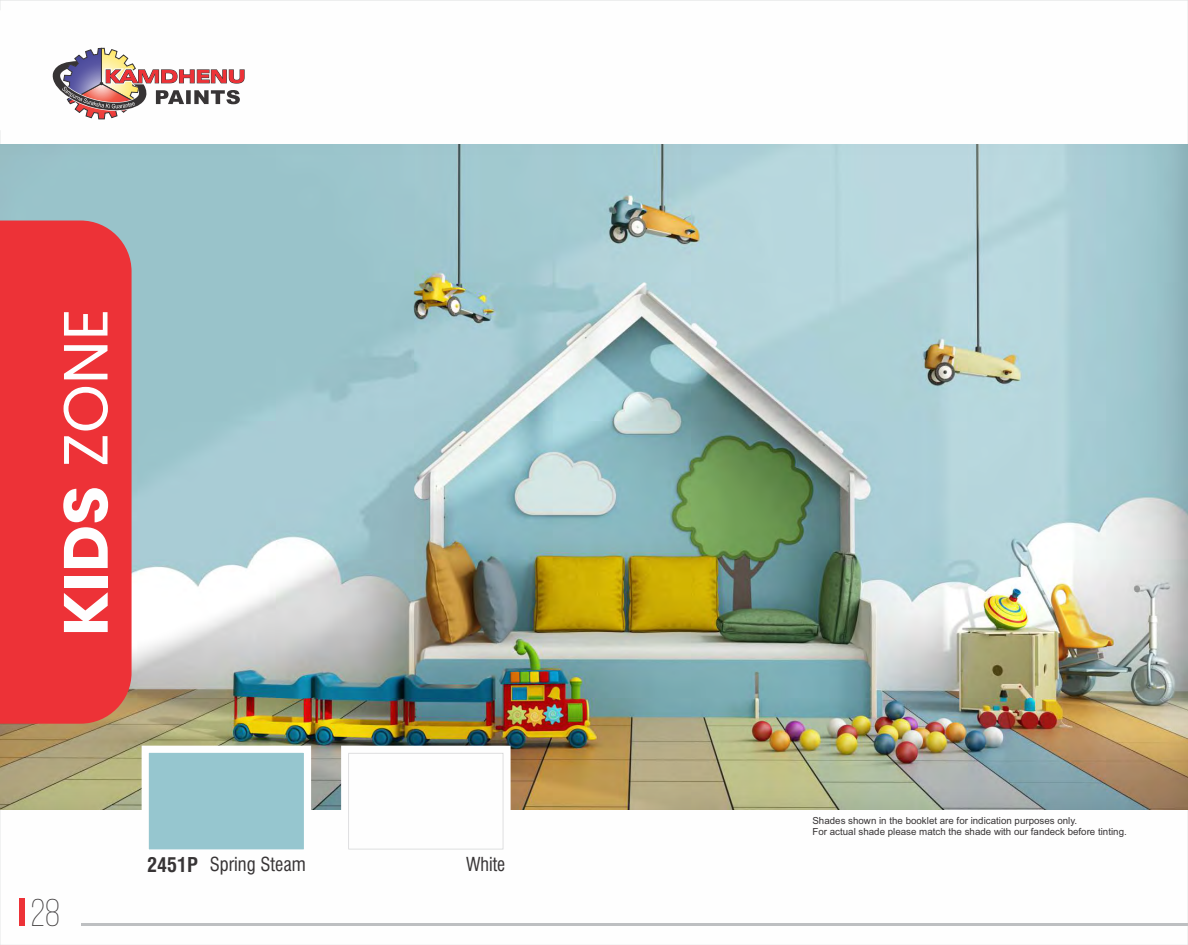
<style>
.page{position:relative;width:1188px;height:945px;background:#fff}
.page>*{position:absolute;margin:0;border:0;box-sizing:border-box;transform-origin:0 0}
.t1{font:700 62.4px "Poppins";color:#fefefe;scale:1.04 1}
.t2{font:300 38.55px "Bebas Neue";color:#373435}
.t3{font:condensed 18.75px "Swiss 721 BT";color:#373435}
.t4{font:9.75px/10.9px "Arial";color:#373435}
.s1{font-weight:400}
.s2{font-weight:700;font-size:19.95px}
</style>
<div class="page">
<hr style="left:81px;top:923px;width:1107px;height:3px;background:#bdbfc1">
<div style="left:19px;top:898px;width:6px;height:28px;background:#ed3237"></div>
<img style="left:0;top:145px;width:1188px;height:664px">
<div style="left:0;top:221px;width:132px;height:503px;background:#ed3237"></div>
<div style="left:142px;top:746px;width:169px;height:111px;background:#96c6cf;border:7px solid #fefefe"></div>
<svg style="left:52px;top:47px;width:193px;height:73px"></svg>
<svg style="left:341px;top:746px;width:170px;height:104px"></svg>
<h1 class="t1" style="left:42px;top:636px;width:317px;rotate:-90deg">KIDS <span class="s1">ZONE</span></h1>
<h2 class="t2" style="left:31px;top:897px;width:31px">28</h2>
<h3 class="t3" style="left:147px;top:857px;width:160px"><span class="s2">2451P</span> Spring Steam</h3>
<h3 class="t3" style="left:466px;top:857px;width:41px">White</h3>
<p class="t4" style="left:812px;top:816px;width:316px">Shades shown in the booklet are for indication purposes only.<br>For actual shade please match the shade with our fandeck before tinting.</p>
</div>
